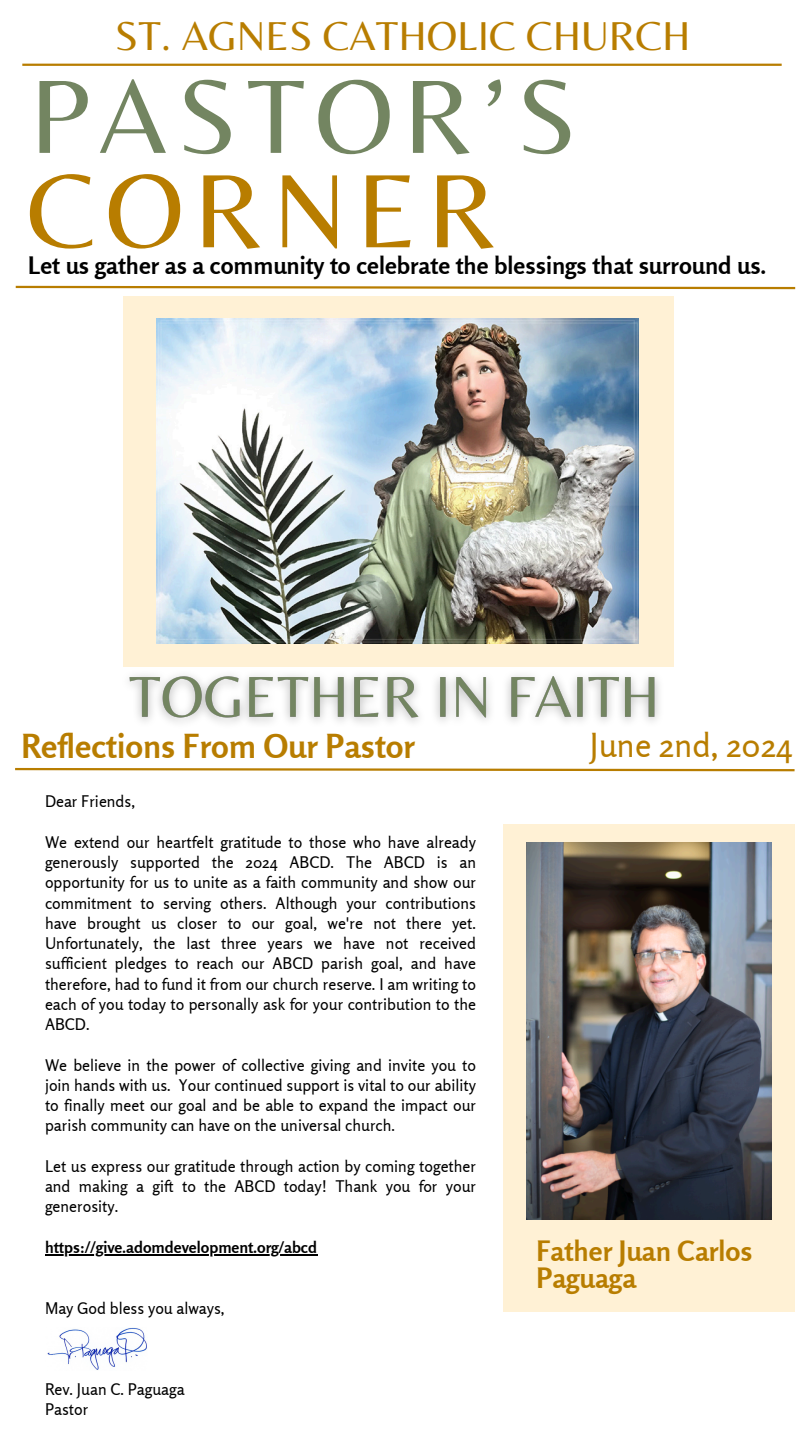
<style>
.page{position:relative;width:810px;height:1440px;background:#fff}
.page>*{position:absolute;margin:0;border:0;box-sizing:border-box;transform-origin:0 0}
.t1{font:108.5px "Belleza";letter-spacing:.09em;color:#738561}
.t2{font:108.5px "Belleza";letter-spacing:.09em;color:#b87d00}
.t3{font:42px "Belleza";color:#b87d00}
.t4{font:700 33px "Rosario";color:#b87d00}
.t5{font:33px "Rosario";color:#b87d00}
.t6{font:700 28px/27.8px "Rosario";color:#b87d00}
.t7{font:700 24px "Rosario";color:#000}
.t8{font:16px/20.2px "Rosario";color:#000;text-align:justify}
.t9{font:700 16px "Rosario";color:#000}
</style>
<div class="page">
<div style="left:124px;top:296px;width:550px;height:371px;background:#fff1d5"></div>
<img style="left:157px;top:318px;width:481px;height:326px">
<svg style="left:15px;top:285px;width:781px;height:5px"></svg>
<hr style="left:22px;top:64px;width:760px;height:2px;background:#b87d00">
<div style="left:503px;top:824px;width:292px;height:488px;background:#fff1d5"></div>
<svg style="left:15px;top:767px;width:780px;height:5px"></svg>
<hr style="left:45px;top:1254px;width:272px;height:2px;background:#000">
<img style="left:47px;top:1328px;width:100px;height:42px">
<img style="left:526px;top:843px;width:245px;height:376px">
<img style="left:123px;top:661px;width:536px;height:62px">
<h6 class="t3" style="left:115px;top:11px;width:577px">ST. AGNES CATHOLIC CHURCH</h6>
<h3 class="t1" style="left:30px;top:52px;width:548px">PASTOR’S</h3>
<p class="t2" style="left:27px;top:147px;width:471px">CORNER</p>
<p class="t7" style="left:28px;top:251px;width:740px">Let us gather as a community to celebrate the blessings that surround us.</p>
<p class="t4" style="left:22px;top:726px;width:395px">Reflections From Our Pastor</p>
<p class="t5" style="left:590px;top:724px;width:204px">June 2nd, 2024</p>
<h1 class="t8" style="left:45px;top:791px;width:92px">Dear Friends,</h1>
<h1 class="t8" style="left:45px;top:832px;width:433px">We extend our heartfelt gratitude to those who have already generously supported the 2024 ABCD. The ABCD is an opportunity for us to unite as a faith community and show our commitment to serving others. Although your contributions have brought us closer to our goal, we're not there yet.<br>Unfortunately, the last three years we have not received sufficient pledges to reach our ABCD parish goal, and have therefore, had to fund it from our church reserve. I am writing to each of you today to personally ask for your contribution to the ABCD.</h1>
<p class="t8" style="left:45px;top:1054px;width:433px">We believe in the power of collective giving and invite you to join hands with us. Your continued support is vital to our ability to finally meet our goal and be able to expand the impact our parish community can have on the universal church.</p>
<h5 class="t8" style="left:45px;top:1156px;width:433px">Let us express our gratitude through action by coming together and making a gift to the ABCD today! Thank you for your generosity.</h5>
<h4 class="t9" style="left:45px;top:1237px;width:274px">https://give.adomdevelopment.org/abcd</h4>
<p class="t8" style="left:45px;top:1297px;width:181px">May God bless you always,</p>
<p class="t8" style="left:45px;top:1378px;width:141px">Rev. Juan C. Paguaga</p>
<p class="t8" style="left:45px;top:1399px;width:45px">Pastor</p>
<p class="t6" style="left:536px;top:1236px;width:218px">Father Juan Carlos<br>Paguaga</p>
</div>
